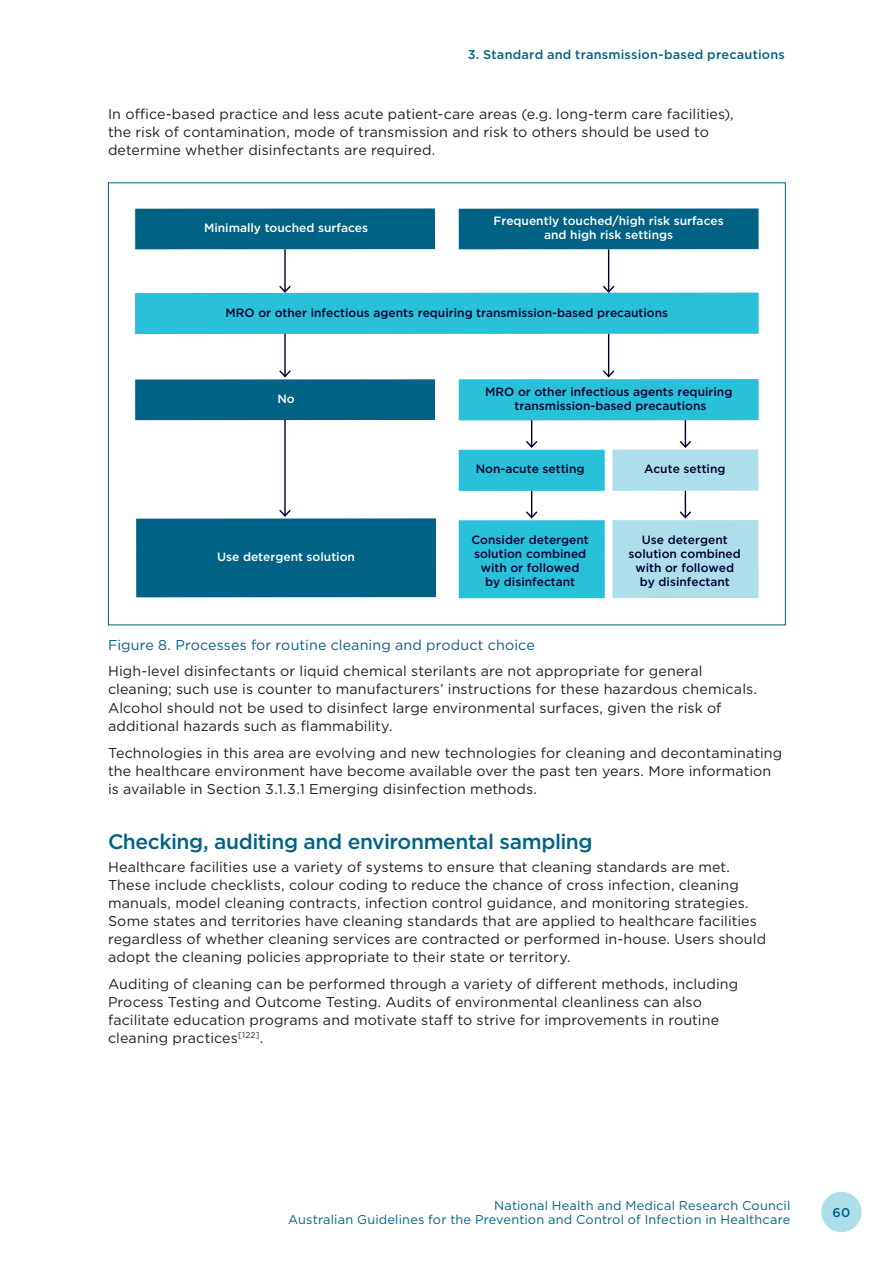
<style>
.page{position:relative;width:893px;height:1263px;background:#fff}
.page>*{position:absolute;margin:0;border:0;box-sizing:border-box;transform-origin:0 0}
.Heading_3{font:500 21px "Gotham";letter-spacing:-.02em;color:#006285}
.Body{font:14.25px/18px "Gotham";letter-spacing:.01em;color:#231f20}
.Table_Figure_Heading{font:14.25px "Gotham";letter-spacing:.01em;color:#006285}
.t1{font:12.75px/13.5px "Gotham";letter-spacing:.015em;color:#006285;text-align:right}
.t2{font:500 12.75px "Gotham";letter-spacing:.015em;color:#006285}
.t3{font:500 12px/14.1px "Gotham";color:#000032;text-align:center}
.t4{font:500 12px/14.1px "Gotham";color:#fff;text-align:center}
</style>
<div class="page">
<div style="left:821px;top:1192px;width:41px;height:40px;background:#addfeb;border-radius:50%"></div>
<hr style="left:284px;top:418px;width:2px;height:97px;background:#000032">
<svg style="left:279px;top:510px;width:12px;height:7px"></svg>
<div style="left:136px;top:518px;width:300px;height:79px;background:#006285"></div>
<hr style="left:531px;top:404px;width:1px;height:42px;background:#000032">
<svg style="left:526px;top:441px;width:11px;height:7px"></svg>
<hr style="left:685px;top:404px;width:1px;height:42px;background:#000032">
<svg style="left:680px;top:441px;width:11px;height:7px"></svg>
<hr style="left:531px;top:475px;width:1px;height:42px;background:#000032">
<svg style="left:526px;top:511px;width:11px;height:7px"></svg>
<hr style="left:685px;top:475px;width:1px;height:42px;background:#000032">
<svg style="left:680px;top:511px;width:11px;height:7px"></svg>
<div style="left:135px;top:208px;width:300px;height:41px;background:#006285"></div>
<div style="left:135px;top:379px;width:300px;height:41px;background:#006285"></div>
<div style="left:459px;top:379px;width:300px;height:41px;background:#29c0da"></div>
<div style="left:459px;top:450px;width:146px;height:41px;background:#29c0da"></div>
<div style="left:612px;top:450px;width:146px;height:41px;background:#addfeb"></div>
<div style="left:459px;top:520px;width:146px;height:78px;background:#29c0da"></div>
<div style="left:612px;top:520px;width:146px;height:78px;background:#addfeb"></div>
<div style="left:459px;top:208px;width:300px;height:41px;background:#006285"></div>
<hr style="left:284px;top:249px;width:2px;height:42px;background:#000032">
<hr style="left:608px;top:249px;width:1px;height:42px;background:#000032">
<svg style="left:135px;top:286px;width:624px;height:48px;background:#47c8de"></svg>
<hr style="left:284px;top:334px;width:2px;height:42px;background:#000032">
<svg style="left:279px;top:370px;width:12px;height:7px"></svg>
<hr style="left:608px;top:334px;width:1px;height:42px;background:#000032">
<svg style="left:603px;top:370px;width:11px;height:7px"></svg>
<p class="t2" style="left:468px;top:46px;width:319px">3. Standard and transmission-based precautions</p>
<p class="Body" style="left:108px;top:105px;width:627px">In office-based practice and less acute patient-care areas (e.g. long-term care facilities), the risk of contamination, mode of transmission and risk to others should be used to determine whether disinfectants are required.</p>
<p class="t4" style="left:204px;top:221px;width:166px">Minimally touched surfaces</p>
<p class="t4" style="left:494px;top:214px;width:232px">Frequently touched/high risk surfaces and high risk settings</p>
<p class="t3" style="left:225px;top:305px;width:444px">MRO or other infectious agents requiring transmission-based precautions</p>
<p class="t4" style="left:277px;top:392px;width:19px">No</p>
<p class="t4" style="left:217px;top:549px;width:139px">Use detergent solution</p>
<p class="t3" style="left:485px;top:385px;width:249px">MRO or other infectious agents requiring transmission-based precautions</p>
<p class="t3" style="left:476px;top:462px;width:110px">Non-acute setting</p>
<p class="t3" style="left:644px;top:462px;width:83px">Acute setting</p>
<p class="t3" style="left:471px;top:532px;width:119px">Consider detergent solution combined with or followed<br>by disinfectant</p>
<p class="t3" style="left:629px;top:532px;width:114px">Use detergent solution combined with or followed by disinfectant</p>
<p class="Table_Figure_Heading" style="left:108px;top:635px;width:428px">Figure 8. Processes for routine cleaning and product choice</p>
<p class="Body" style="left:108px;top:662px;width:651px">High-level disinfectants or liquid chemical sterilants are not appropriate for general cleaning; such use is counter to manufacturers’ instructions for these hazardous chemicals.<br>Alcohol should not be used to disinfect large environmental surfaces, given the risk of additional hazards such as flammability.</p>
<p class="Body" style="left:108px;top:743px;width:676px">Technologies in this area are evolving and new technologies for cleaning and decontaminating the healthcare environment have become available over the past ten years. More information is available in Section 3.1.3.1 Emerging disinfection methods.</p>
<h3 class="Heading_3" style="left:108px;top:828px;width:486px">Checking, auditing and environmental sampling</h3>
<p class="Body" style="left:108px;top:857px;width:660px">Healthcare facilities use a variety of systems to ensure that cleaning standards are met.<br>These include checklists, colour coding to reduce the chance of cross infection, cleaning manuals, model cleaning contracts, infection control guidance, and monitoring strategies.<br>Some states and territories have cleaning standards that are applied to healthcare facilities regardless of whether cleaning services are contracted or performed in-house. Users should adopt the cleaning policies appropriate to their state or territory.</p>
<p class="Body" style="left:108px;top:974px;width:632px">Auditing of cleaning can be performed through a variety of different methods, including Process Testing and Outcome Testing. Audits of environmental cleanliness can also facilitate education programs and motivate staff to strive for improvements in routine cleaning practices<sup>[122]</sup>.</p>
<p class="t1" style="left:288px;top:1199px;width:504px">National Health and Medical Research Council<br>Australian Guidelines for the Prevention and Control of Infection in Healthcare</p>
<p class="t2" style="left:832px;top:1204px;width:19px">60</p>
</div>
